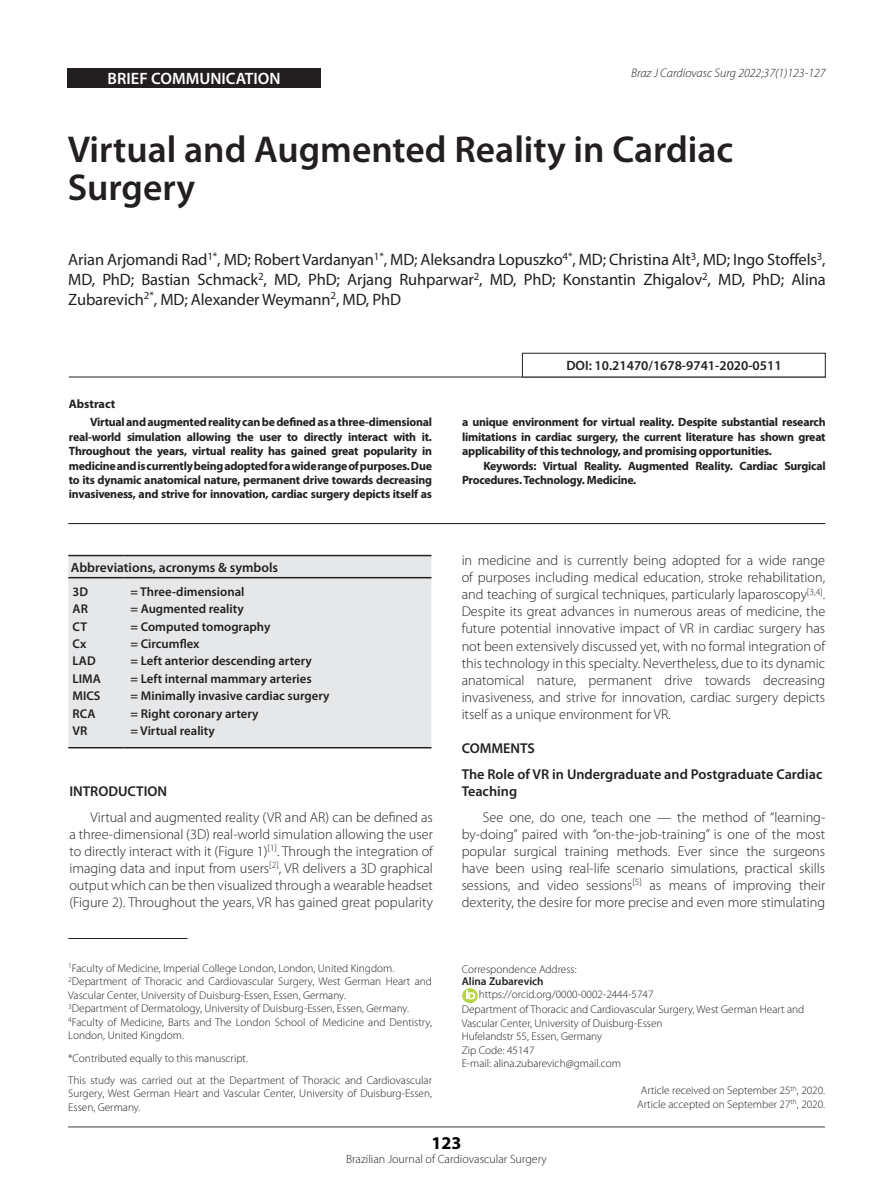
<style>
.page{position:relative;width:893px;height:1191px;background:#fff}
.page>*{position:absolute;margin:0;border:0;box-sizing:border-box;transform-origin:0 0}
.Titulo_1{font:600 37.5px/37.5px "Myriad Pro";color:#231f20}
.t1{font:700 18px "Myriad Pro";color:#000}
.autores{font:16.5px/19.8px "Myriad Pro";letter-spacing:-.01em;color:#231f20;text-align:justify}
.t2{font:600 16.5px "Myriad Pro";color:#fff}
.t3{font:300 14.25px/17.1px "Myriad Pro";color:#231f20;text-align:justify}
.Titulos_2{font:600 14.25px/17.1px "Myriad Pro";color:#231f20}
.pe_de_pagina{font:600 13.5px "Myriad Pro";color:#231f20}
.Quadro_siglas{font:600 12.75px "Myriad Pro";color:#231f20}
.t4{font:italic 300 12.45px "Myriad Pro";color:#231f20}
.Abstract_titulo{font:700 12.3px "Myriad Pro";color:#231f20}
.abstract{font:700 12px/14.4px "Myriad Pro";letter-spacing:-.02em;color:#231f20;text-align:justify}
.t5{font:300 12px "Myriad Pro";color:#231f20}
.referencias{font:300 11.25px/13.5px "Myriad Pro";color:#231f20}
.orcid{font:300 11.25px "Myriad Pro";color:#231f20}
.Autor_pé_de_pagina{font:600 11.25px "Myriad Pro";color:#231f20}
</style>
<div class="page">
<hr style="left:68px;top:1126px;width:757px;height:1px;background:#3e3e3f">
<div style="left:67px;top:68px;width:254px;height:19px;background:#231f20"></div>
<hr style="left:69px;top:376px;width:757px;height:1px;background:#231f20">
<div style="left:522px;top:353px;width:304px;height:24px;border:1px solid #231f20"></div>
<hr style="left:68px;top:938px;width:119px;height:1px;background:#231f20">
<svg style="left:462px;top:988px;width:16px;height:15px"></svg>
<svg style="left:466px;top:991px;width:9px;height:8px"></svg>
<hr style="left:68px;top:523px;width:757px;height:1px;background:#231f20">
<div style="left:68px;top:556px;width:363px;height:191px;background:#e6e7e9"></div>
<hr style="left:68px;top:555px;width:56px;height:1px;background:#231f20">
<hr style="left:124px;top:555px;width:307px;height:1px;background:#231f20">
<hr style="left:68px;top:577px;width:56px;height:1px;background:#231f20">
<hr style="left:124px;top:577px;width:307px;height:1px;background:#231f20">
<hr style="left:68px;top:747px;width:56px;height:1px;background:#231f20">
<hr style="left:124px;top:747px;width:307px;height:1px;background:#231f20">
<p class="t2" style="left:108px;top:68px;width:175px">BRIEF COMMUNICATION</p>
<p class="t4" style="left:631px;top:67px;width:196px">Braz J Cardiovasc Surg 2022;37(1)123-127</p>
<p class="Titulo_1" style="left:68px;top:130px;width:667px">Virtual and Augmented Reality in Cardiac<br>Surgery</p>
<p class="autores" style="left:68px;top:250px;width:759px">Arian Arjomandi Rad<sup>1*</sup>, MD; Robert Vardanyan<sup>1*</sup>, MD; Aleksandra Lopuszko<sup>4*</sup>, MD; Christina Alt<sup>3</sup>, MD; Ingo Stoffels<sup>3</sup>, MD, PhD; Bastian Schmack<sup>2</sup>, MD, PhD; Arjang Ruhparwar<sup>2</sup>, MD, PhD; Konstantin Zhigalov<sup>2</sup>, MD, PhD; Alina Zubarevich<sup>2*</sup>, MD; Alexander Weymann<sup>2</sup>, MD, PhD</p>
<p class="Abstract_titulo" style="left:69px;top:397px;width:48px">Abstract</p>
<p class="abstract" style="left:69px;top:415px;width:365px;text-indent:21px">Virtual and augmented reality can be defined as a three-dimensional real-world simulation allowing the user to directly interact with it.<br>Throughout the years, virtual reality has gained great popularity in medicine and is currently being adopted for a wide range of purposes. Due to its dynamic anatomical nature, permanent drive towards decreasing invasiveness, and strive for innovation, cardiac surgery depicts itself as</p>
<p class="pe_de_pagina" style="left:71px;top:558px;width:209px">Abbreviations, acronyms &amp; symbols</p>
<p class="Quadro_siglas" style="left:73px;top:583px;width:17px">3D</p>
<p class="Quadro_siglas" style="left:73px;top:601px;width:17px">AR</p>
<p class="Quadro_siglas" style="left:73px;top:618px;width:16px">CT</p>
<p class="Quadro_siglas" style="left:73px;top:635px;width:15px">Cx</p>
<p class="Quadro_siglas" style="left:73px;top:653px;width:25px">LAD</p>
<p class="Quadro_siglas" style="left:73px;top:670px;width:30px">LIMA</p>
<p class="Quadro_siglas" style="left:73px;top:688px;width:30px">MICS</p>
<p class="Quadro_siglas" style="left:73px;top:705px;width:24px">RCA</p>
<p class="Quadro_siglas" style="left:73px;top:722px;width:16px">VR</p>
<p class="Quadro_siglas" style="left:130px;top:583px;width:115px">= Three-dimensional</p>
<p class="Quadro_siglas" style="left:130px;top:601px;width:115px">= Augmented reality</p>
<p class="Quadro_siglas" style="left:130px;top:618px;width:141px">= Computed tomography</p>
<p class="Quadro_siglas" style="left:130px;top:635px;width:71px">= Circumflex</p>
<p class="Quadro_siglas" style="left:130px;top:653px;width:183px">= Left anterior descending artery</p>
<p class="Quadro_siglas" style="left:130px;top:670px;width:183px">= Left internal mammary arteries</p>
<p class="Quadro_siglas" style="left:130px;top:688px;width:201px">= Minimally invasive cardiac surgery</p>
<p class="Quadro_siglas" style="left:130px;top:705px;width:130px">= Right coronary artery</p>
<p class="Quadro_siglas" style="left:130px;top:722px;width:86px">= Virtual reality</p>
<p class="Titulos_2" style="left:69px;top:782px;width:99px">INTRODUCTION</p>
<p class="t3" style="left:69px;top:808px;width:365px;text-indent:21px">Virtual and augmented reality (VR and AR) can be defined as a three-dimensional (3D) real-world simulation allowing the user to directly interact with it (Figure 1)<sup>[1]</sup>. Through the integration of imaging data and input from users<sup>[2]</sup>, VR delivers a 3D graphical output which can be then visualized through a wearable headset (Figure 2). Throughout the years, VR has gained great popularity</p>
<p class="referencias" style="left:68px;top:961px;width:328px"><sup>1</sup>Faculty of Medicine, Imperial College London, London, United Kingdom.</p>
<p class="referencias" style="left:68px;top:975px;width:365px"><sup>2</sup>Department of Thoracic and Cardiovascular Surgery, West German Heart and<br>Vascular Center, University of Duisburg-Essen, Essen, Germany.</p>
<p class="referencias" style="left:68px;top:1002px;width:342px"><sup>3</sup>Department of Dermatology, University of Duisburg-Essen, Essen, Germany.</p>
<p class="referencias" style="left:68px;top:1015px;width:365px"><sup>4</sup> Faculty of Medicine, Barts and The London School of Medicine and Dentistry,<br>London, United Kingdom.</p>
<p class="referencias" style="left:68px;top:1051px;width:181px">*Contributed equally to this manuscript.</p>
<p class="referencias" style="left:68px;top:1073px;width:365px;text-align:justify">This study was carried out at the Department of Thoracic and Cardiovascular Surgery, West German Heart and Vascular Center, University of Duisburg-Essen, Essen, Germany.</p>
<p class="pe_de_pagina" style="left:566px;top:357px;width:217px">DOI: 10.21470/1678-9741-2020-0511</p>
<p class="abstract" style="left:462px;top:415px;width:365px">a unique environment for virtual reality. Despite substantial research limitations in cardiac surgery, the current literature has shown great applicability of this technology, and promising opportunities.</p>
<p class="abstract" style="left:462px;top:458px;width:365px;text-indent:21px">Keywords: Virtual Reality. Augmented Reality. Cardiac Surgical<br>Procedures. Technology. Medicine.</p>
<p class="t3" style="left:462px;top:551px;width:365px">in medicine and is currently being adopted for a wide range of purposes including medical education, stroke rehabilitation, and teaching of surgical techniques, particularly laparoscopy<sup>[3,4]</sup>.<br>Despite its great advances in numerous areas of medicine, the future potential innovative impact of VR in cardiac surgery has not been extensively discussed yet, with no formal integration of this technology in this specialty. Nevertheless, due to its dynamic anatomical nature, permanent drive towards decreasing invasiveness, and strive for innovation, cardiac surgery depicts itself as a unique environment for VR.</p>
<p class="Titulos_2" style="left:462px;top:739px;width:75px">COMMENTS</p>
<p class="Titulos_2" style="left:462px;top:765px;width:362px">The Role of VR in Undergraduate and Postgraduate Cardiac<br>Teaching</p>
<p class="t3" style="left:462px;top:808px;width:365px;text-indent:21px">See one, do one, teach one — the method of “learning&shy;by-doing” paired with “on-the-job-training” is one of the most popular surgical training methods. Ever since the surgeons have been using real-life scenario simulations, practical skills sessions, and video sessions<sup>[5]</sup> as means of improving their dexterity, the desire for more precise and even more stimulating</p>
<p class="referencias" style="left:462px;top:962px;width:117px">Correspondence Address:</p>
<p class="Autor_pé_de_pagina" style="left:462px;top:974px;width:84px">Alina Zubarevich</p>
<p class="orcid" style="left:479px;top:987px;width:176px">https://orcid.org/0000-0002-2444-5747</p>
<p class="referencias" style="left:462px;top:1002px;width:344px">Department of Thoracic and Cardiovascular Surgery, West German Heart and<br>Vascular Center, University of Duisburg-Essen</p>
<p class="referencias" style="left:462px;top:1029px;width:142px">Hufelandstr 55, Essen, Germany</p>
<p class="referencias" style="left:462px;top:1043px;width:74px">Zip Code: 45147</p>
<p class="referencias" style="left:462px;top:1056px;width:161px">E-mail: alina.zubarevich@gmail.com</p>
<p class="referencias" style="left:641px;top:1083px;width:186px">Article received on September 25<sup>th</sup>, 2020.</p>
<p class="referencias" style="left:637px;top:1097px;width:190px">Article accepted on September 27<sup>th</sup>, 2020.</p>
<p class="t1" style="left:431px;top:1132px;width:31px">123</p>
<p class="t5" style="left:346px;top:1151px;width:202px">Brazilian Journal of Cardiovascular Surgery</p>
</div>
